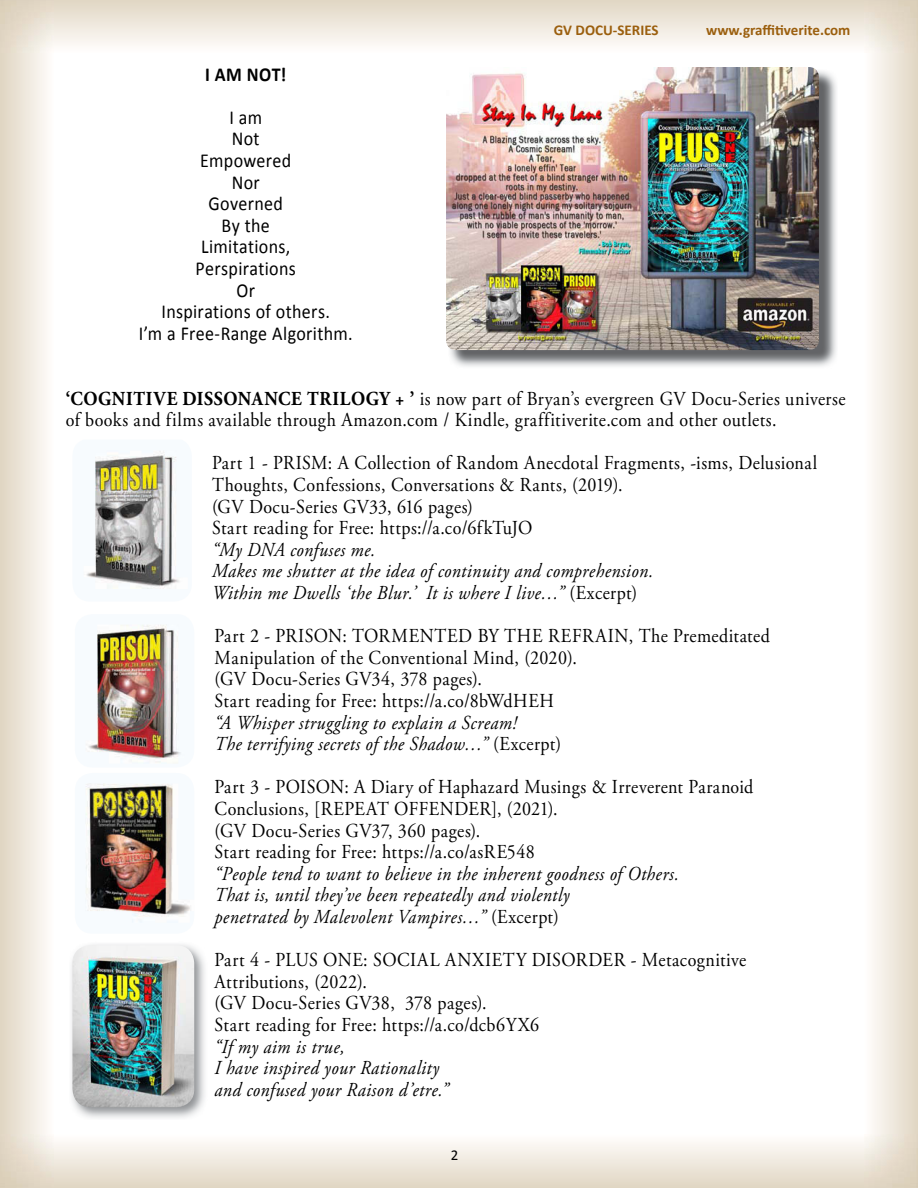
<style>
.page{position:relative;width:918px;height:1188px;background:#fff}
.page>*{position:absolute;margin:0;border:0;box-sizing:border-box;transform-origin:0 0}
.t1{font:19.8px/21.6px "Adobe Garamond Pro";letter-spacing:.025em;color:#000;scale:.91 1}
.t2{font:italic 19.8px/21.6px "Adobe Garamond Pro";letter-spacing:.025em;color:#000;scale:.91 1}
.t3{font:19.8px/21.6px "Calibri";letter-spacing:.02em;color:#000;text-align:center;scale:.91 1}
.t4{font:700 19.8px "Calibri";color:#000;scale:.91 1}
.t5{font:700 15px "Calibri";color:#9b5f0e}
.t6{font:15px "Calibri";color:#000}
.s1{font-weight:700}
.s2{font-style:normal}
</style>
<div class="page">
<div style="left:54px;top:0;width:810px;height:52px;background:linear-gradient(to bottom,#e1d6c3,#fffcfb)"></div>
<svg style="left:0;top:52px;width:47px;height:1082px;background:#ede6db"></svg>
<div style="left:864px;top:52px;width:54px;height:1082px;background:linear-gradient(to right,#fffefd,#e1d7c4)"></div>
<div style="left:54px;top:1134px;width:810px;height:54px;background:linear-gradient(to bottom,#fffefd,#e1d7c4)"></div>
<img style="left:450px;top:71px;width:386px;height:296px">
<img style="left:446px;top:67px;width:373px;height:283px">
<img style="left:85px;top:783px;width:106px;height:140px">
<img style="left:86px;top:450px;width:94px;height:139px">
<img style="left:88px;top:624px;width:93px;height:140px">
<img style="left:71px;top:944px;width:134px;height:174px">
<img style="left:72px;top:945px;width:122px;height:162px">
<p class="t4" style="left:205px;top:61px;width:91px">I AM NOT!</p>
<p class="t3" style="left:139px;top:106px;width:237px">I am<br>Not<br>Empowered<br>Nor<br>Governed<br>By the<br>Limitations,<br>Perspirations<br>Or<br>Inspirations of others.<br>I’m a Free-Range Algorithm.</p>
<p class="t5" style="left:554px;top:20px;width:106px">GV DOCU-SERIES</p>
<p class="t5" style="left:706px;top:20px;width:146px">www.graffitiverite.com</p>
<p class="t1" style="left:66px;top:388px;width:858px"><span class="s1">‘COGNITIVE DISSONANCE TRILOGY + ’</span> is now part of Bryan’s evergreen GV Docu-Series universe of books and films available through Amazon.com / Kindle, graffitiverite.com and other outlets.</p>
<p class="t1" style="left:212px;top:453px;width:666px">Part 1 - PRISM: A Collection of Random Anecdotal Fragments, -isms, Delusional Thoughts, Confessions, Conversations &amp; Rants, (2019).<br>(GV Docu-Series GV33, 616 pages)<br>Start reading for Free: https://a.co/6fkTuJO</p>
<p class="t2" style="left:212px;top:539px;width:486px">“My DNA confuses me.<br>Makes me shutter at the idea of continuity and comprehension.<br>Within me Dwells ‘the Blur.’ It is where I live…” <span class="s2">(Excerpt)</span></p>
<p class="t1" style="left:215px;top:626px;width:612px">Part 2 - PRISON: TORMENTED BY THE REFRAIN, The Premeditated Manipulation of the Conventional Mind, (2020).<br>(GV Docu-Series GV34, 378 pages).<br>Start reading for Free: https://a.co/8bWdHEH</p>
<p class="t2" style="left:215px;top:712px;width:382px">“A Whisper struggling to explain a Scream!<br>The terrifying secrets of the Shadow…” <span class="s2">(Excerpt)</span></p>
<p class="t1" style="left:215px;top:777px;width:594px">Part 3 - POISON: A Diary of Haphazard Musings &amp; Irreverent Paranoid Conclusions, [REPEAT OFFENDER], (2021).<br>(GV Docu-Series GV37, 360 pages).<br>Start reading for Free: https://a.co/asRE548</p>
<p class="t2" style="left:215px;top:863px;width:512px">“People tend to want to believe in the inherent goodness of Others.<br>That is, until they’ve been repeatedly and violently<br>penetrated by Malevolent Vampires…” <span class="s2">(Excerpt)</span></p>
<p class="t1" style="left:215px;top:950px;width:586px">Part 4 - PLUS ONE: SOCIAL ANXIETY DISORDER - Metacognitive Attributions, (2022).<br>(GV Docu-Series GV38, 378 pages).<br>Start reading for Free: https://a.co/dcb6YX6</p>
<p class="t2" style="left:215px;top:1036px;width:258px">“If my aim is true,<br>I have inspired your Rationality and confused your Raison d’etre.”</p>
<p class="t6" style="left:451px;top:1146px;width:9px">2</p>
</div>
